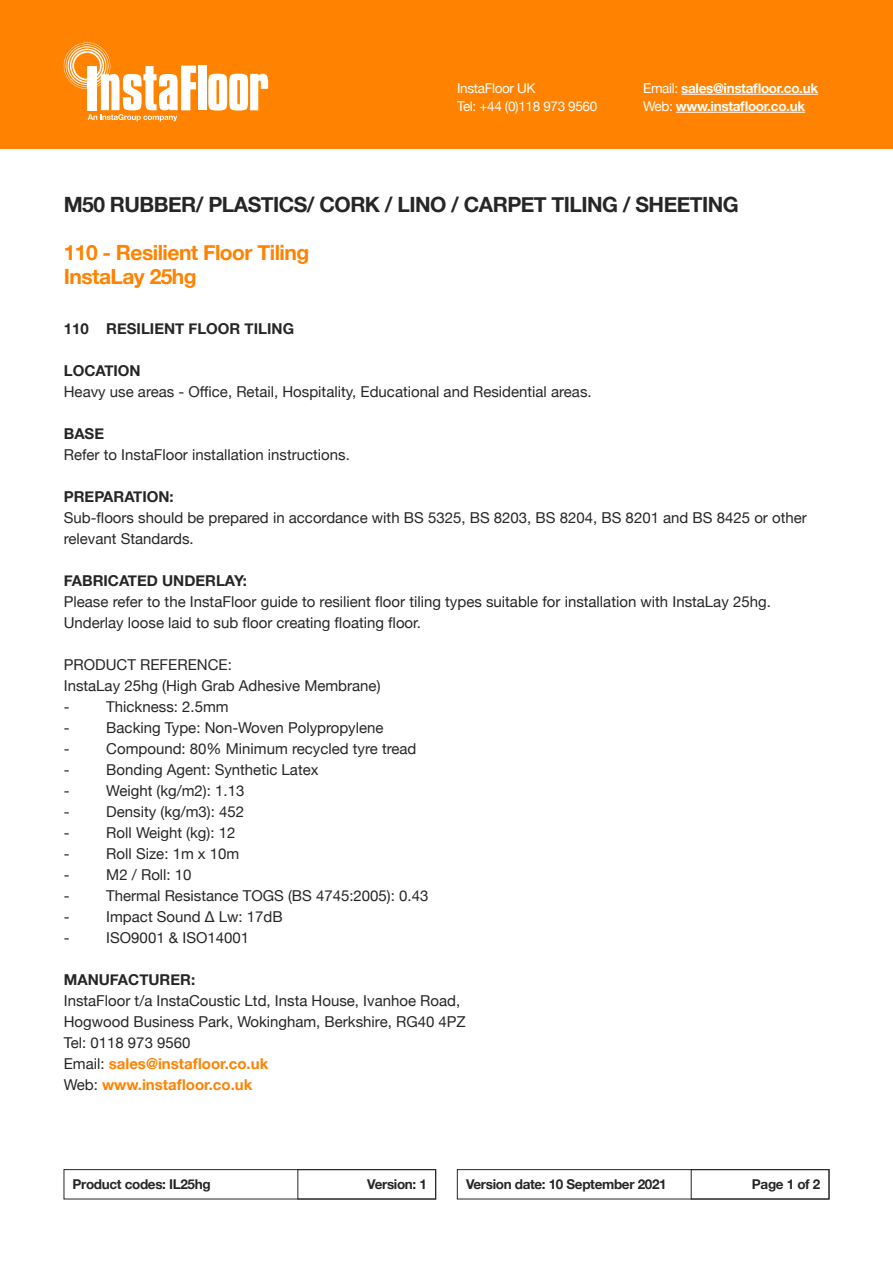
<style>
.page{position:relative;width:893px;height:1263px;background:#fff}
.page>*{position:absolute;margin:0;border:0;box-sizing:border-box;transform-origin:0 0}
.t1{font:700 21px "Helvetica Neue";letter-spacing:-.025em;color:#262626}
.t2{font:700 21px "Helvetica Neue";letter-spacing:-.025em;color:#ff8200}
.t3{font:15px/21px "Helvetica Neue";color:#262626}
.t4{font:700 15px "Helvetica Neue";color:#262626}
.t5{font:700 15px "Helvetica Neue";color:#ff8200}
.t6{font:700 13.5px "Helvetica Neue";letter-spacing:-.025em;color:#262626}
.t7{font:700 13.5px "Helvetica Neue";letter-spacing:-.025em;color:#fff}
.t8{font:13.5px "Helvetica Neue";letter-spacing:-.025em;color:#fff}
.s1{font-weight:400}
.s2{font-weight:400;color:#262626}
</style>
<div class="page">
<div style="left:0;top:0;width:893px;height:149px;background:#ff8200"></div>
<div style="left:198px;top:66px;width:8px;height:44px;background:#fff"></div>
<svg style="left:208px;top:74px;width:60px;height:37px"></svg>
<svg style="left:64px;top:43px;width:132px;height:78px"></svg>
<hr style="left:681px;top:94px;width:137px;height:1px;background:#fff">
<hr style="left:676px;top:112px;width:129px;height:1px;background:#fff">
<div style="left:64px;top:1169px;width:372px;height:30px;border:1px solid #262626"></div>
<div style="left:298px;top:1169px;width:138px;height:30px;border:1px solid #262626"></div>
<div style="left:457px;top:1169px;width:372px;height:30px;border:1px solid #262626"></div>
<div style="left:691px;top:1169px;width:138px;height:30px;border:1px solid #262626"></div>
<p class="t8" style="left:457px;top:78px;width:80px">InstaFloor UK</p>
<p class="t8" style="left:457px;top:96px;width:142px">Tel: +44 (0)118 973 9560</p>
<p class="t7" style="left:643px;top:77px;width:176px"><span class="s1">Email:</span> sales@instafloor.co.uk</p>
<p class="t7" style="left:643px;top:95px;width:163px"><span class="s1">Web:</span> www.instafloor.co.uk</p>
<p class="t1" style="left:64px;top:188px;width:676px">M50 RUBBER/ PLASTICS/ CORK / LINO / CARPET TILING / SHEETING</p>
<p class="t2" style="left:64px;top:236px;width:247px">110 - Resilient Floor Tiling</p>
<p class="t2" style="left:64px;top:260px;width:134px">InstaLay 25hg</p>
<p class="t4" style="left:64px;top:316px;width:232px">110 RESILIENT FLOOR TILING</p>
<p class="t4" style="left:64px;top:358px;width:78px">LOCATION</p>
<p class="t3" style="left:64px;top:382px;width:529px">Heavy use areas - Office, Retail, Hospitality, Educational and Residential areas.</p>
<p class="t4" style="left:64px;top:421px;width:42px">BASE</p>
<p class="t3" style="left:64px;top:445px;width:288px">Refer to InstaFloor installation instructions.</p>
<p class="t4" style="left:64px;top:484px;width:111px">PREPARATION:</p>
<p class="t3" style="left:64px;top:508px;width:745px">Sub-floors should be prepared in accordance with BS 5325, BS 8203, BS 8204, BS 8201 and BS 8425 or other relevant Standards.</p>
<p class="t4" style="left:64px;top:568px;width:185px">FABRICATED UNDERLAY:</p>
<p class="t3" style="left:64px;top:592px;width:709px">Please refer to the InstaFloor guide to resilient floor tiling types suitable for installation with InstaLay 25hg.</p>
<p class="t3" style="left:64px;top:613px;width:359px">Underlay loose laid to sub floor creating floating floor.</p>
<p class="t3" style="left:64px;top:655px;width:170px">PRODUCT REFERENCE:</p>
<p class="t3" style="left:64px;top:676px;width:318px">InstaLay 25hg (High Grab Adhesive Membrane)</p>
<p class="t3" style="left:64px;top:697px;width:7px">-</p>
<p class="t3" style="left:106px;top:697px;width:124px">Thickness: 2.5mm</p>
<p class="t3" style="left:64px;top:718px;width:7px">-</p>
<p class="t3" style="left:106px;top:718px;width:279px">Backing Type: Non-Woven Polypropylene</p>
<p class="t3" style="left:64px;top:739px;width:7px">-</p>
<p class="t3" style="left:106px;top:739px;width:312px">Compound: 80% Minimum recycled tyre tread</p>
<p class="t3" style="left:64px;top:760px;width:7px">-</p>
<p class="t3" style="left:106px;top:760px;width:214px">Bonding Agent: Synthetic Latex</p>
<p class="t3" style="left:64px;top:781px;width:7px">-</p>
<p class="t3" style="left:106px;top:781px;width:140px">Weight (kg/m2): 1.13</p>
<p class="t3" style="left:64px;top:802px;width:7px">-</p>
<p class="t3" style="left:106px;top:802px;width:139px">Density (kg/m3): 452</p>
<p class="t3" style="left:64px;top:823px;width:7px">-</p>
<p class="t3" style="left:106px;top:823px;width:131px">Roll Weight (kg): 12</p>
<p class="t3" style="left:64px;top:844px;width:7px">-</p>
<p class="t3" style="left:106px;top:844px;width:135px">Roll Size: 1m x 10m</p>
<p class="t3" style="left:64px;top:865px;width:7px">-</p>
<p class="t3" style="left:106px;top:865px;width:87px">M2 / Roll: 10</p>
<p class="t3" style="left:64px;top:886px;width:7px">-</p>
<p class="t3" style="left:106px;top:886px;width:324px">Thermal Resistance TOGS (BS 4745:2005): 0.43</p>
<p class="t3" style="left:64px;top:907px;width:7px">-</p>
<p class="t3" style="left:106px;top:907px;width:178px">Impact Sound ∆ Lw: 17dB</p>
<p class="t3" style="left:64px;top:928px;width:7px">-</p>
<p class="t3" style="left:106px;top:928px;width:144px">ISO9001 &amp; ISO14001</p>
<p class="t4" style="left:64px;top:967px;width:133px">MANUFACTURER:</p>
<p class="t3" style="left:64px;top:991px;width:403px">InstaFloor t/a InstaCoustic Ltd, Insta House, Ivanhoe Road,<br>Hogwood Business Park, Wokingham, Berkshire, RG40 4PZ</p>
<p class="t3" style="left:64px;top:1033px;width:128px">Tel: 0118 973 9560</p>
<p class="t5" style="left:64px;top:1051px;width:206px"><span class="s2">Email:</span> sales@instafloor.co.uk</p>
<p class="t5" style="left:64px;top:1072px;width:190px"><span class="s2">Web:</span> www.instafloor.co.uk</p>
<p class="t6" style="left:73px;top:1174px;width:140px">Product codes: IL25hg</p>
<p class="t6" style="left:367px;top:1174px;width:61px">Version: 1</p>
<p class="t6" style="left:466px;top:1174px;width:202px">Version date: 10 September 2021</p>
<p class="t6" style="left:752px;top:1174px;width:70px">Page 1 of 2</p>
</div>
